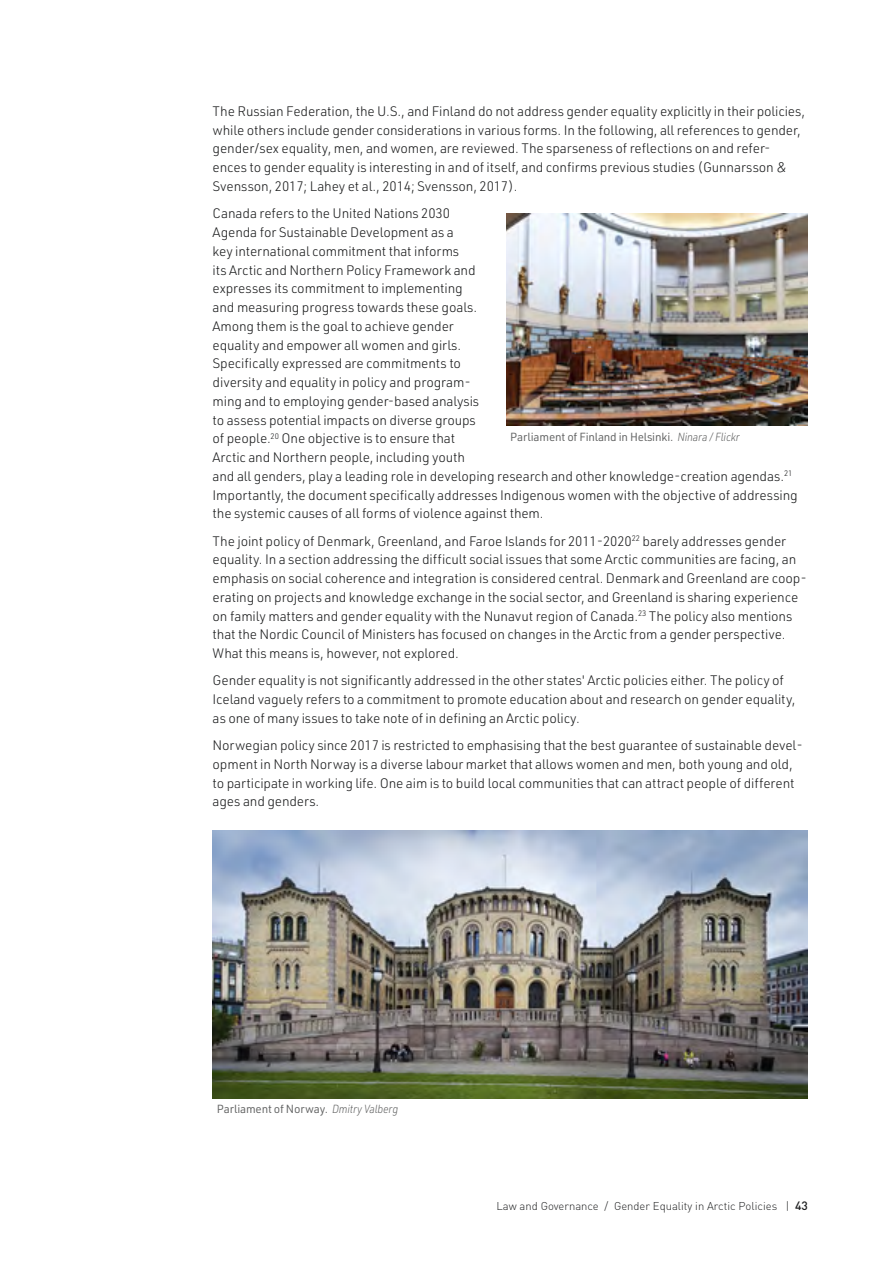
<style>
.page{position:relative;width:893px;height:1263px;background:#fff}
.page>*{position:absolute;margin:0;border:0;box-sizing:border-box;transform-origin:0 0}
.t1{font:300 13.5px/18.8px "URWDIN";letter-spacing:-.01em;color:#1d1e1f}
.t2{font:11.55px "URWDIN";letter-spacing:-.015em;color:#636464}
.t3{font:300 11.25px "DIN Pro";color:#1d1e1f}
.s1{font-weight:300;font-style:italic}
.s2{font-weight:500;font-size:12px}
</style>
<div class="page">
<img style="left:213px;top:830px;width:595px;height:268px">
<img style="left:506px;top:213px;width:302px;height:213px">
<p class="t1" style="left:213px;top:101px;width:594px">The Russian Federation, the U.S., and Finland do not address gender equality explicitly in their policies, while others include gender considerations in various forms. In the following, all references to gender, gender/sex equality, men, and women, are reviewed. The sparseness of reflections on and refer&shy;ences to gender equality is interesting in and of itself, and confirms previous studies (Gunnarsson &amp; Svensson, 2017; Lahey et al., 2014; Svensson, 2017).</p>
<p class="t1" style="left:213px;top:204px;width:587px">Canada refers to the United Nations 2030<br>Agenda for Sustainable Development as a<br>key international commitment that informs<br>its Arctic and Northern Policy Framework and<br>expresses its commitment to implementing<br>and measuring progress towards these goals.<br>Among them is the goal to achieve gender<br>equality and empower all women and girls.<br>Specifically expressed are commitments to<br>diversity and equality in policy and program-<br>ming and to employing gender-based analysis<br>to assess potential impacts on diverse groups<br>of people.<sup>20</sup> One objective is to ensure that<br>Arctic and Northern people, including youth<br>and all genders, play a leading role in developing research and other knowledge-creation agendas.<sup>21<br></sup>Importantly, the document specifically addresses Indigenous women with the objective of addressing the systemic causes of all forms of violence against them.</p>
<p class="t1" style="left:213px;top:531px;width:596px">The joint policy of Denmark, Greenland, and Faroe Islands for 2011-2020<sup>22</sup> barely addresses gender equality. In a section addressing the difficult social issues that some Arctic communities are facing, an emphasis on social coherence and integration is considered central. Denmark and Greenland are coop&shy;erating on projects and knowledge exchange in the social sector, and Greenland is sharing experience on family matters and gender equality with the Nunavut region of Canada.<sup>23</sup> The policy also mentions that the Nordic Council of Ministers has focused on changes in the Arctic from a gender perspective.<br>What this means is, however, not explored.</p>
<p class="t1" style="left:213px;top:671px;width:584px">Gender equality is not significantly addressed in the other states' Arctic policies either. The policy of<br>Iceland vaguely refers to a commitment to promote education about and research on gender equality, as one of many issues to take note of in defining an Arctic policy.</p>
<p class="t1" style="left:213px;top:735px;width:592px">Norwegian policy since 2017 is restricted to emphasising that the best guarantee of sustainable devel&shy;opment in North Norway is a diverse labour market that allows women and men, both young and old, to participate in working life. One aim is to build local communities that can attract people of different ages and genders.</p>
<p class="t2" style="left:510px;top:429px;width:231px">Parliament of Finland in Helsinki. <span class="s1">Ninara / Flickr</span></p>
<p class="t2" style="left:217px;top:1101px;width:183px">Parliament of Norway. <span class="s1">Dmitry Valberg</span></p>
<p class="t3" style="left:496px;top:1198px;width:313px">Law and Governance / Gender Equality in Arctic Policies | <span class="s2">43</span></p>
</div>
